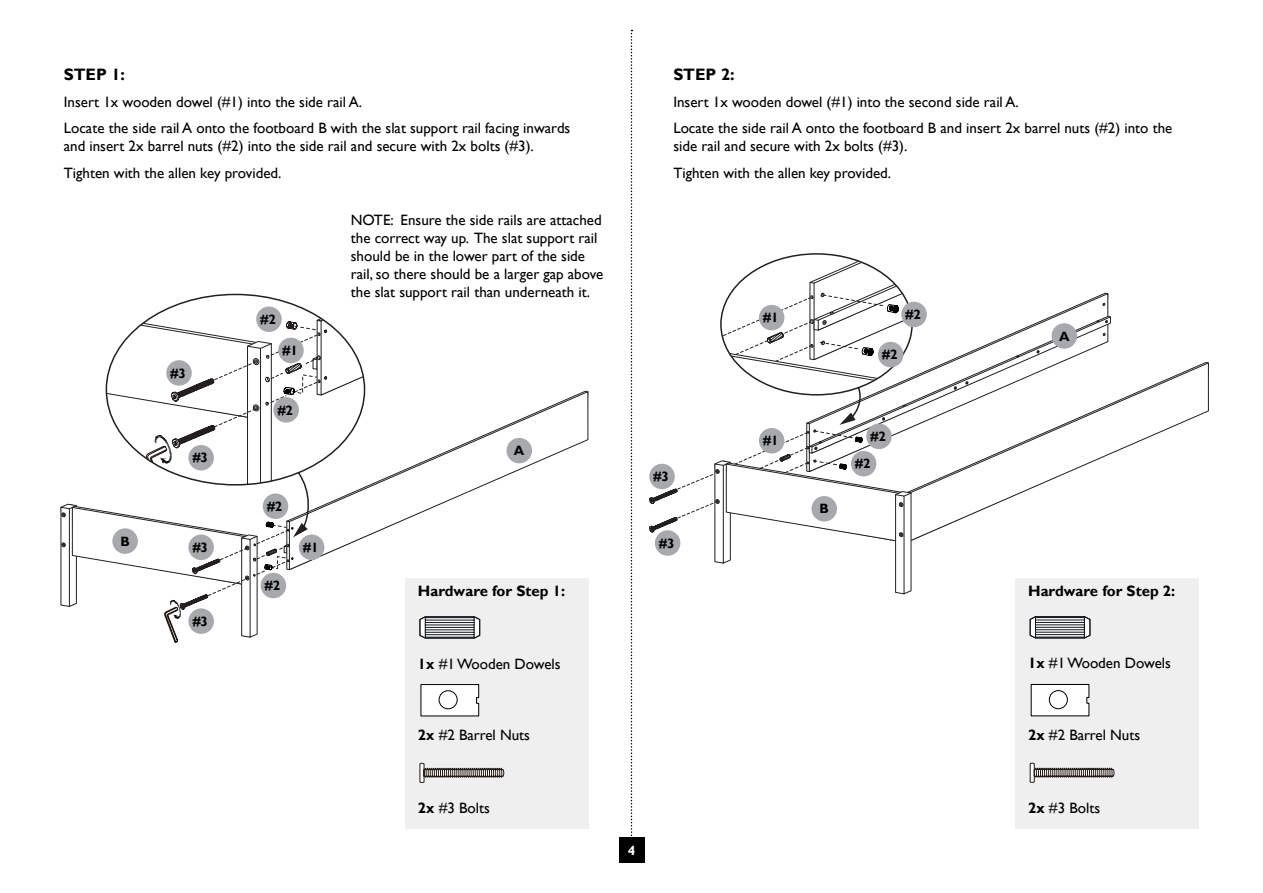
<style>
.page{position:relative;width:1263px;height:893px;background:#fff}
.page>*{position:absolute;margin:0;border:0;box-sizing:border-box;transform-origin:0 0}
.t1{font:700 16.5px "Gill Sans";color:#000}
.t2{font:15px/26.5px "Gill Sans";color:#000}
.t3{font:700 15px "Gill Sans";color:#000}
.t4{font:700 13.5px/27.3px "Gill Sans";color:#000}
.t5{font:700 13.5px "Gill Sans";color:#fff}
.s1{font-weight:700}
</style>
<div class="page">
<svg style="left:631px;top:30px;width:1px;height:808px"></svg>
<div style="left:619px;top:838px;width:25px;height:25px;background:#000"></div>
<svg style="left:649px;top:253px;width:557px;height:341px"></svg>
<div style="left:405px;top:579px;width:184px;height:250px;background:#efeff0"></div>
<div style="left:811px;top:496px;width:26px;height:26px;background:#a7a9ac;border-radius:50%"></div>
<div style="left:759px;top:428px;width:25px;height:25px;background:#a7a9ac;border-radius:50%"></div>
<div style="left:866px;top:424px;width:26px;height:25px;background:#a7a9ac;border-radius:50%"></div>
<div style="left:851px;top:451px;width:25px;height:25px;background:#a7a9ac;border-radius:50%"></div>
<div style="left:649px;top:464px;width:26px;height:25px;background:#a7a9ac;border-radius:50%"></div>
<div style="left:655px;top:530px;width:25px;height:26px;background:#a7a9ac;border-radius:50%"></div>
<div style="left:759px;top:305px;width:25px;height:25px;background:#a7a9ac;border-radius:50%"></div>
<svg style="left:61px;top:294px;width:525px;height:348px"></svg>
<svg style="left:420px;top:684px;width:59px;height:32px"></svg>
<svg style="left:419px;top:763px;width:85px;height:20px"></svg>
<div style="left:188px;top:445px;width:26px;height:25px;background:#a7a9ac;border-radius:50%"></div>
<div style="left:188px;top:534px;width:26px;height:26px;background:#a7a9ac;border-radius:50%"></div>
<div style="left:263px;top:493px;width:25px;height:26px;background:#a7a9ac;border-radius:50%"></div>
<div style="left:261px;top:573px;width:25px;height:25px;background:#a7a9ac;border-radius:50%"></div>
<div style="left:1015px;top:579px;width:184px;height:250px;background:#efeff0"></div>
<svg style="left:1030px;top:616px;width:60px;height:22px"></svg>
<svg style="left:1031px;top:684px;width:58px;height:32px"></svg>
<svg style="left:1030px;top:763px;width:84px;height:20px"></svg>
<div style="left:1051px;top:323px;width:26px;height:26px;background:#a7a9ac;border-radius:50%"></div>
<div style="left:901px;top:302px;width:26px;height:25px;background:#a7a9ac;border-radius:50%"></div>
<div style="left:878px;top:342px;width:25px;height:25px;background:#a7a9ac;border-radius:50%"></div>
<p class="t1" style="left:64px;top:65px;width:63px">STEP 1:</p>
<p class="t2" style="left:64px;top:89px;width:508px">Insert 1x wooden dowel (#1) into the side rail A.<br>Locate the side rail A onto the footboard B with the slat support rail facing inwards</p>
<p class="t2" style="left:64px;top:133px;width:472px">and insert 2x barrel nuts (#2) into the side rail and secure with 2x bolts (#3).<br>Tighten with the allen key provided.</p>
<p class="t4" style="left:120px;top:528px;width:11px">B</p>
<p class="t4" style="left:171px;top:360px;width:17px">#3</p>
<p class="t4" style="left:193px;top:445px;width:17px">#3</p>
<p class="t4" style="left:193px;top:534px;width:17px">#3</p>
<p class="t4" style="left:193px;top:608px;width:17px">#3</p>
<p class="t4" style="left:261px;top:306px;width:17px">#2</p>
<p class="t4" style="left:283px;top:337px;width:17px">#1</p>
<p class="t4" style="left:278px;top:397px;width:17px">#2</p>
<p class="t4" style="left:267px;top:493px;width:17px">#2</p>
<p class="t4" style="left:265px;top:572px;width:17px">#2</p>
<p class="t4" style="left:303px;top:534px;width:17px">#1</p>
<p class="t2" style="left:351px;top:211px;width:254px;line-height:18px">NOTE: Ensure the side rails are attached the correct way up. The slat support rail should be in the lower part of the side rail, so there should be a larger gap above the slat support rail than underneath it.</p>
<p class="t4" style="left:514px;top:437px;width:12px">A</p>
<p class="t3" style="left:418px;top:582px;width:149px">Hardware for Step 1:</p>
<p class="t2" style="left:418px;top:650px;width:144px"><span class="s1">1x</span> #1 Wooden Dowels</p>
<p class="t2" style="left:418px;top:722px;width:114px"><span class="s1">2x</span> #2 Barrel Nuts</p>
<p class="t2" style="left:418px;top:795px;width:73px"><span class="s1">2x</span> #3 Bolts</p>
<p class="t1" style="left:673px;top:65px;width:63px">STEP 2:</p>
<p class="t2" style="left:673px;top:89px;width:500px">Insert 1x wooden dowel (#1) into the second side rail A.<br>Locate the side rail A onto the footboard B and insert 2x barrel nuts (#2) into the</p>
<p class="t2" style="left:673px;top:133px;width:236px">side rail and secure with 2x bolts (#3).<br>Tighten with the allen key provided.</p>
<p class="t4" style="left:654px;top:463px;width:17px">#3</p>
<p class="t4" style="left:659px;top:530px;width:17px">#3</p>
<p class="t4" style="left:763px;top:304px;width:17px">#1</p>
<p class="t4" style="left:906px;top:301px;width:17px">#2</p>
<p class="t4" style="left:882px;top:341px;width:17px">#2</p>
<p class="t4" style="left:763px;top:428px;width:17px">#1</p>
<p class="t4" style="left:855px;top:423px;width:32px;text-indent:15px">#2 #2</p>
<p class="t4" style="left:819px;top:496px;width:11px">B</p>
<p class="t5" style="left:628px;top:842px;width:9px">4</p>
<p class="t4" style="left:1059px;top:323px;width:12px">A</p>
<p class="t3" style="left:1028px;top:582px;width:149px">Hardware for Step 2:</p>
<p class="t2" style="left:1028px;top:650px;width:144px"><span class="s1">1x</span> #1 Wooden Dowels</p>
<p class="t2" style="left:1028px;top:722px;width:114px"><span class="s1">2x</span> #2 Barrel Nuts</p>
<p class="t2" style="left:1028px;top:795px;width:73px"><span class="s1">2x</span> #3 Bolts</p>
</div>
